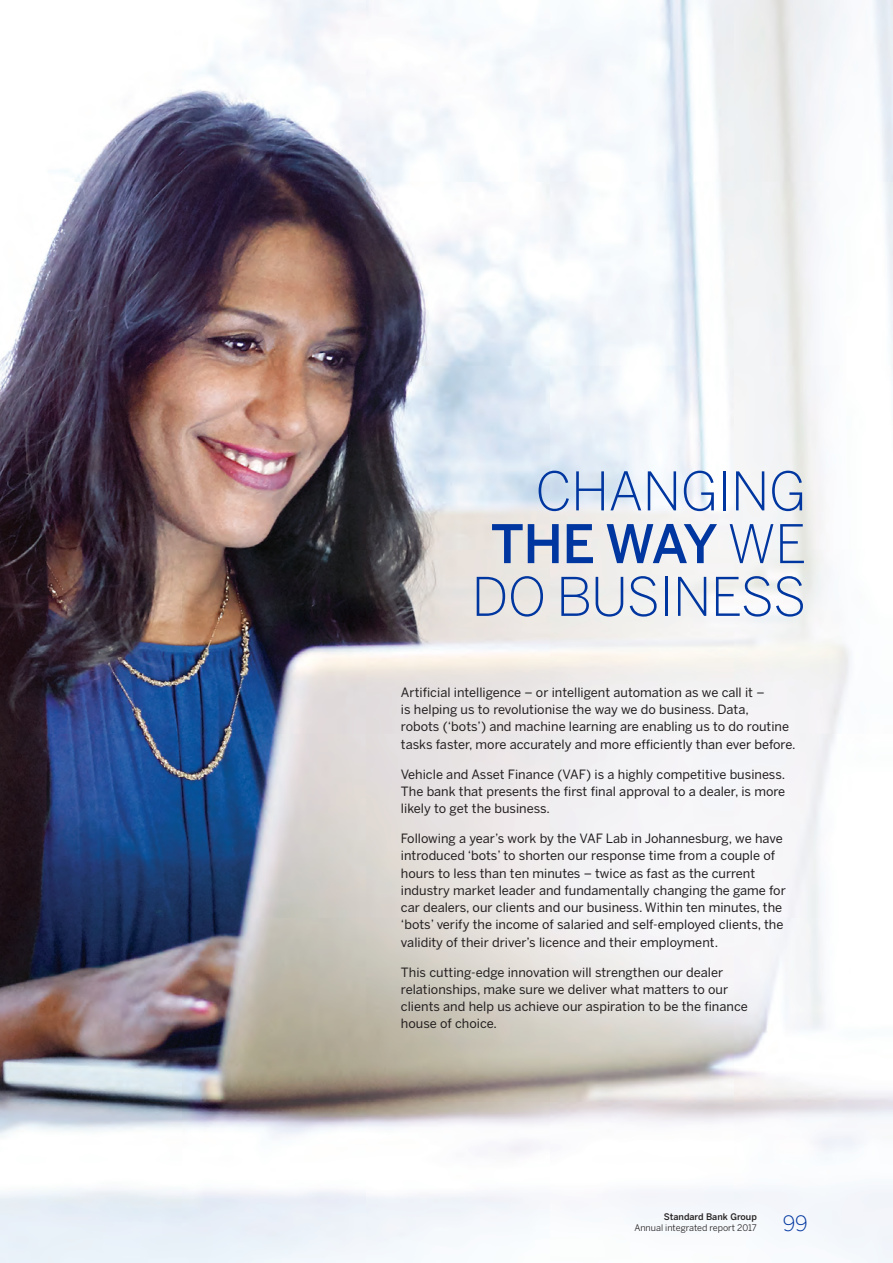
<style>
.page{position:relative;width:893px;height:1263px;background:#fff}
.page>*{position:absolute;margin:0;border:0;box-sizing:border-box;transform-origin:0 0}
.t1{font:300 52.8px/52.8px "Benton Sans";letter-spacing:-.015em;color:#0036a0;text-align:right}
.t2{font:300 21px "Benton Sans";color:#0036a0}
.t3{font:12.75px/17.2px "Benton Sans";color:#231f20}
.t4{font:9px "Benton Sans";color:#231f20}
.t5{font:500 9px "Benton Sans";color:#231f20}
.s1{font-weight:500}
</style>
<div class="page">
<img style="left:0;top:0;width:893px;height:1263px">
<h1 class="t1" style="left:471px;top:464px;width:336px">CHANGING<br><span class="s1">THE WAY</span> WE<br>DO BUSINESS</h1>
<p class="t3" style="left:401px;top:683px;width:396px">Artificial intelligence – or intelligent automation as we call it –<br>is helping us to revolutionise the way we do business. Data,<br>robots (‘bots’) and machine learning are enabling us to do routine tasks faster, more accurately and more efficiently than ever before.</p>
<p class="t3" style="left:401px;top:765px;width:386px;text-align:justify">Vehicle and Asset Finance (VAF) is a highly competitive business.<br>The bank that presents the first final approval to a dealer, is more likely to get the business.</p>
<p class="t3" style="left:401px;top:830px;width:386px">Following a year’s work by the VAF Lab in Johannesburg, we have introduced ‘bots’ to shorten our response time from a couple of hours to less than ten minutes – twice as fast as the current industry market leader and fundamentally changing the game for car dealers, our clients and our business. Within ten minutes, the ‘bots’ verify the income of salaried and self-employed clients, the validity of their driver’s licence and their employment.</p>
<p class="t3" style="left:401px;top:963px;width:348px">This cutting-edge innovation will strengthen our dealer relationships, make sure we deliver what matters to our clients and help us achieve our aspiration to be the finance house of choice.</p>
<p class="t5" style="left:664px;top:1211px;width:95px">Standard Bank Group</p>
<p class="t4" style="left:634px;top:1222px;width:124px">Annual integrated report 2017</p>
<h2 class="t2" style="left:783px;top:1211px;width:27px">99</h2>
</div>
